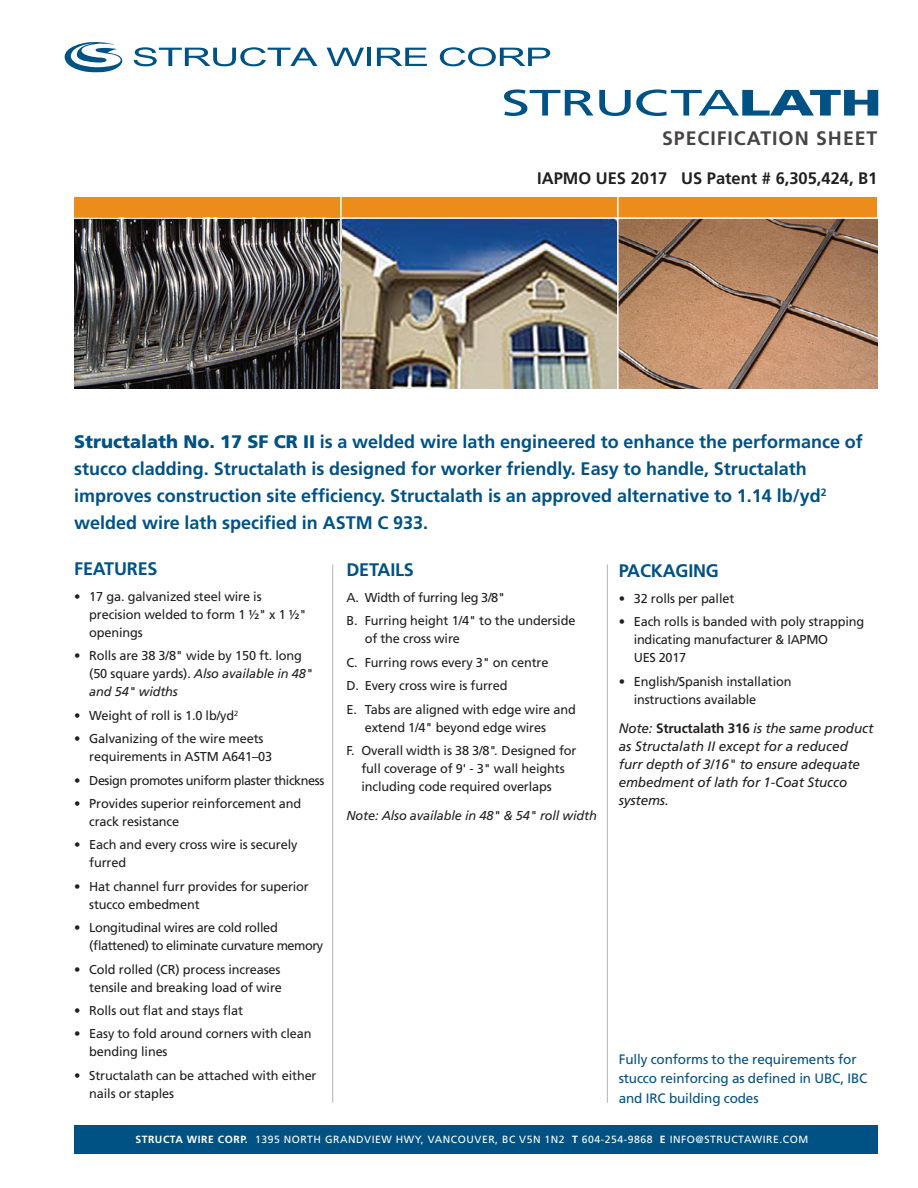
<style>
.page{position:relative;width:918px;height:1188px;background:#fff}
.page>*{position:absolute;margin:0;border:0;box-sizing:border-box;transform-origin:0 0}
.t1{font:36.75px "Frutiger";letter-spacing:-.02em;color:#005285;scale:1.57 1}
.t2{font:700 19.5px "Frutiger";letter-spacing:.05em;color:#474446}
.t3{font:700 18.15px/27px "Frutiger";color:#005285}
.t4{font:700 16.65px "Frutiger";color:#231f20}
.t5{font:italic 13.65px/18px "Frutiger";letter-spacing:-.01em;color:#231f20}
.t6{font:13.65px/19.5px "Frutiger";letter-spacing:-.01em;color:#005285}
.t7{font:12.9px/18px "Frutiger";letter-spacing:-.01em;color:#231f20}
.t8{font:12.9px/18px "Frutiger";letter-spacing:-.035em;color:#231f20}
.t9{font:italic 12.9px "Frutiger";letter-spacing:-.01em;color:#231f20}
.t10{font:10.5px "Frutiger";letter-spacing:.05em;color:#fff}
.s1{font-weight:900}
.s2{font-style:italic}
.s3{font-weight:700;font-style:normal}
.s4{font-weight:700}
</style>
<div class="page">
<div style="left:74px;top:198px;width:803px;height:21px;background:#eb8c1b"></div>
<img style="left:74px;top:219px;width:803px;height:170px">
<hr style="left:332px;top:565px;width:1px;height:538px;background:#b2b3b7">
<hr style="left:607px;top:565px;width:1px;height:538px;background:#b2b3b7">
<hr style="left:340px;top:18px;width:2px;height:386px;background:#fff">
<hr style="left:34px;top:217px;width:860px;height:2px;background:#fff">
<hr style="left:617px;top:187px;width:2px;height:216px;background:#fff">
<svg style="left:134px;top:47px;width:184px;height:19px"></svg>
<svg style="left:327px;top:48px;width:37px;height:18px"></svg>
<hr style="left:367px;top:48px;width:4px;height:18px;background:#005285">
<svg style="left:377px;top:48px;width:50px;height:18px"></svg>
<svg style="left:440px;top:47px;width:110px;height:19px"></svg>
<svg style="left:64px;top:42px;width:59px;height:31px"></svg>
<hr style="left:20px;top:20px;width:542px;height:1px;background:#005285">
<hr style="left:20px;top:173px;width:542px;height:1px;background:#005285">
<div style="left:74px;top:1125px;width:804px;height:29px;background:#005285"></div>
<h1 class="t1" style="left:501px;top:81px;width:244px">STRUCTA<span class="s1">LATH</span></h1>
<h2 class="t2" style="left:662px;top:127px;width:217px">SPECIFICATION SHEET</h2>
<p class="t4" style="left:537px;top:169px;width:342px">IAPMO UES 2017 US Patent # 6,305,424, B1</p>
<p class="t3" style="left:74px;top:428px;width:790px"><span class="s1">Structalath No. 17 SF CR II</span> is a welded wire lath engineered to enhance the performance of stucco cladding. Structalath is designed for worker friendly. Easy to handle, Structalath improves construction site efficiency. Structalath is an approved alternative to 1.14 lb/yd<sup>2 </sup>welded wire lath specified in ASTM C 933.</p>
<h3 class="t3" style="left:74px;top:555px;width:85px">FEATURES</h3>
<p class="t7" style="left:89px;top:587px;width:219px;text-indent:-15px">• 17 ga. galvanized steel wire is precision welded to form 1 ½" x 1 ½" openings</p>
<p class="t7" style="left:89px;top:647px;width:225px;text-indent:-15px">• Rolls are 38 3/8" wide by 150 ft. long (50 square yards). <span class="s2">Also available in 48" and 54" widths</span></p>
<p class="t7" style="left:74px;top:706px;width:165px">• Weight of roll is 1.0 lb/yd<sup>2</sup></p>
<p class="t7" style="left:89px;top:730px;width:185px;text-indent:-15px">• Galvanizing of the wire meets requirements in ASTM A641–03</p>
<p class="t8" style="left:74px;top:771px;width:252px">• Design promotes uniform plaster thickness</p>
<p class="t7" style="left:89px;top:794px;width:213px;text-indent:-15px">• Provides superior reinforcement and crack resistance</p>
<p class="t7" style="left:89px;top:836px;width:210px;text-indent:-15px">• Each and every cross wire is securely furred</p>
<p class="t7" style="left:89px;top:877px;width:221px;text-indent:-15px">• Hat channel furr provides for superior stucco embedment</p>
<p class="t8" style="left:89px;top:919px;width:236px;text-indent:-15px">• Longitudinal wires are cold rolled (flattened) to eliminate curvature memory</p>
<p class="t7" style="left:74px;top:960px;width:209px;text-align:right">• Cold rolled (CR) process increases tensile and breaking load of wire</p>
<p class="t7" style="left:74px;top:1001px;width:170px">• Rolls out flat and stays flat</p>
<p class="t7" style="left:89px;top:1025px;width:224px;text-indent:-15px">• Easy to fold around corners with clean bending lines</p>
<p class="t7" style="left:89px;top:1066px;width:229px;text-indent:-15px">• Structalath can be attached with either nails or staples</p>
<h3 class="t3" style="left:346px;top:556px;width:69px">DETAILS</h3>
<p class="t7" style="left:346px;top:586px;width:230px;line-height:23.4px">A. Width of furring leg 3/8"<br>B. Furring height 1/4" to the underside</p>
<p class="t7" style="left:346px;top:627px;width:231px;line-height:23.4px;text-indent:18px">of the cross wire<br>C. Furring rows every 3" on centre<br>D. Every cross wire is furred<br>E. Tabs are aligned with edge wire and</p>
<p class="t7" style="left:346px;top:715px;width:232px;line-height:23.4px;text-indent:18px">extend 1/4" beyond edge wires<br>F. Overall width is 38 3/8". Designed for</p>
<p class="t7" style="left:362px;top:759px;width:205px">full coverage of 9' - 3" wall heights including code required overlaps</p>
<p class="t9" style="left:347px;top:808px;width:252px">Note: Also available in 48" &amp; 54" roll width</p>
<h3 class="t3" style="left:619px;top:557px;width:102px">PACKAGING</h3>
<p class="t7" style="left:619px;top:589px;width:117px">• 32 rolls per pallet</p>
<p class="t7" style="left:634px;top:613px;width:232px;text-indent:-15px">• Each rolls is banded with poly strapping indicating manufacturer &amp; IAPMO<br>UES 2017</p>
<p class="t7" style="left:634px;top:672px;width:159px;text-indent:-15px">• English/Spanish installation instructions available</p>
<p class="t5" style="left:619px;top:719px;width:256px">Note: <span class="s3">Structalath 316</span> is the same product as Structalath II except for a reduced furr depth of 3/16" to ensure adequate embedment of lath for 1-Coat Stucco systems.</p>
<p class="t6" style="left:619px;top:1049px;width:250px">Fully conforms to the requirements for stucco reinforcing as defined in UBC, IBC and IRC building codes</p>
<p class="t10" style="left:135px;top:1133px;width:674px"><span class="s4">STRUCTA WIRE CORP.</span> 1395 NORTH GRANDVIEW HWY, VANCOUVER, BC V5N 1N2 <span class="s4">T</span> 604-254-9868 <span class="s4">E</span> INFO@STRUCTAWIRE.COM</p>
</div>
